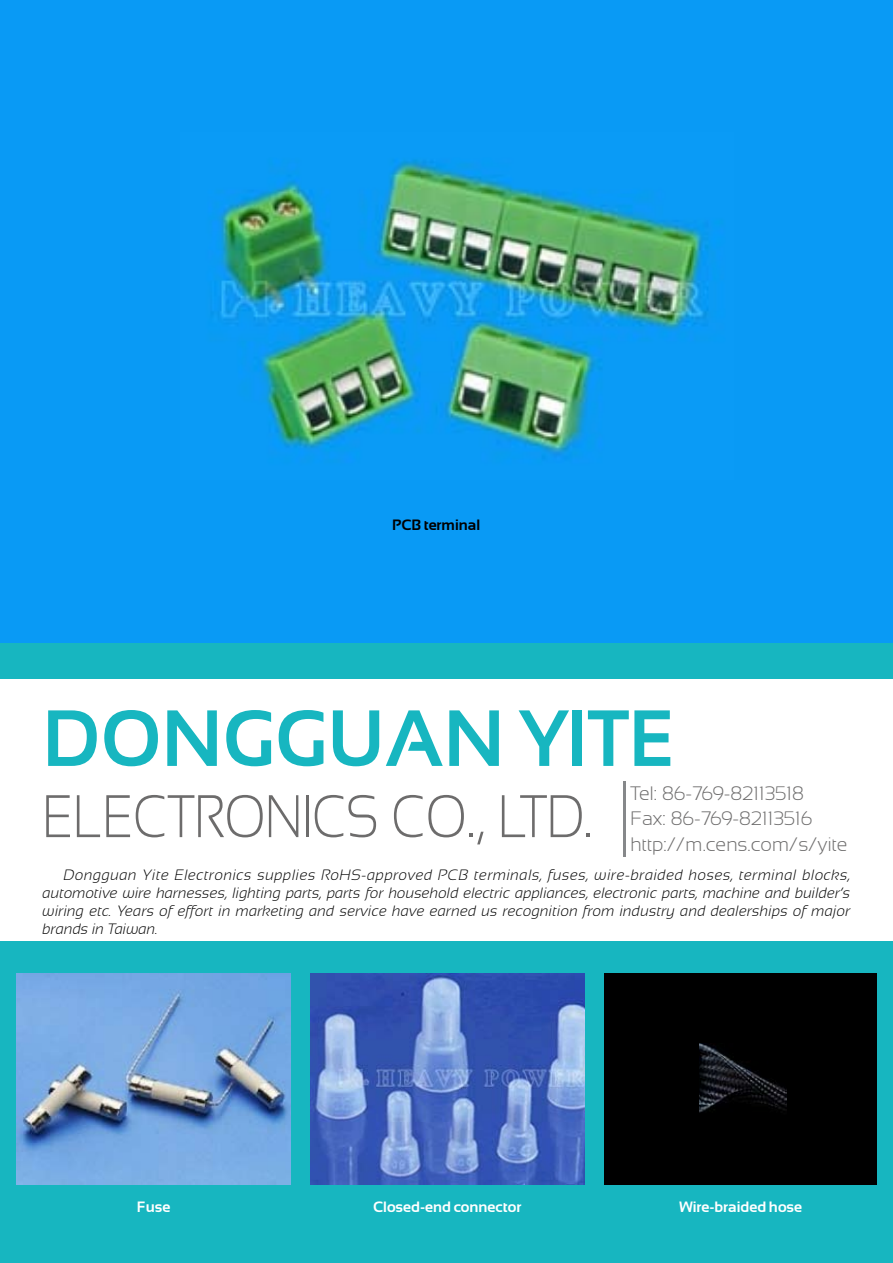
<style>
.page{position:relative;width:893px;height:1263px;background:#fff}
.page>*{position:absolute;margin:0;border:0;box-sizing:border-box;transform-origin:0 0}
.t1{font:700 79.5px "Sansation";color:#17b6c0}
.t2{font:300 60px "Sansation";color:#6d6c6c;scale:.85 1}
.t3{font:300 19.5px/25.5px "Sansation";color:#6d6c6c}
.t4{font:italic 300 15px/18px "Sansation";letter-spacing:.01em;color:#000;text-align:justify}
.t5{font:700 15px "Sansation";color:#fff}
.t6{font:700 15px "Sansation";color:#000}
</style>
<div class="page">
<div style="left:0;top:0;width:893px;height:657px;background:#099af5"></div>
<div style="left:0;top:643px;width:893px;height:620px;background:#17b6c0"></div>
<div style="left:0;top:679px;width:893px;height:261px;background:#fff"></div>
<div style="left:604px;top:973px;width:272px;height:212px;background:#000"></div>
<hr style="left:623px;top:781px;width:3px;height:76px;background:#86888a">
<img style="left:218px;top:160px;width:491px;height:294px">
<img style="left:17px;top:973px;width:274px;height:212px">
<img style="left:310px;top:973px;width:274px;height:211px">
<img style="left:700px;top:1044px;width:87px;height:69px">
<p class="t6" style="left:392px;top:517px;width:89px">PCB terminal</p>
<h1 class="t1" style="left:43px;top:694px;width:634px">Dongguan Yite</h1>
<h2 class="t2" style="left:43px;top:783px;width:649px">Electronics Co., Ltd.</h2>
<h3 class="t3" style="left:630px;top:780px;width:219px">Tel: 86-769-82113518<br>Fax: 86-769-82113516 http://m.cens.com/s/yite</h3>
<p class="t4" style="left:43px;top:865px;width:809px;text-indent:21px">Dongguan Yite Electronics supplies RoHS-approved PCB terminals, fuses, wire-braided hoses, terminal blocks, automotive wire harnesses, lighting parts, parts for household electric appliances, electronic parts, machine and builder’s wiring etc. Years of effort in marketing and service have earned us recognition from industry and dealerships of major brands in Taiwan.</p>
<p class="t5" style="left:137px;top:1199px;width:35px">Fuse</p>
<p class="t5" style="left:373px;top:1199px;width:150px">Closed-end connector</p>
<p class="t5" style="left:679px;top:1199px;width:124px">Wire-braided hose</p>
</div>
